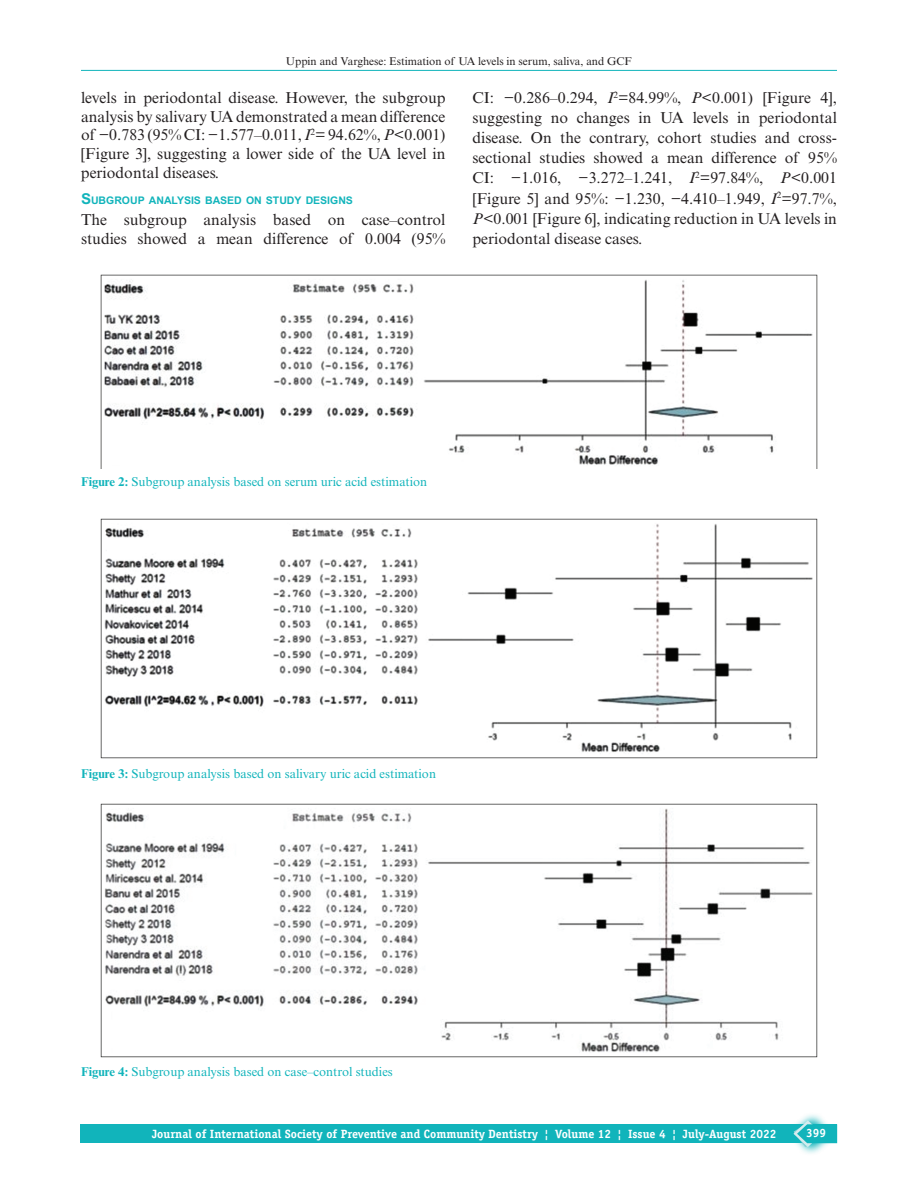
<style>
.page{position:relative;width:918px;height:1188px;background:#fff}
.page>*{position:absolute;margin:0;border:0;box-sizing:border-box;transform-origin:0 0}
.t1{font:15.75px/20.1px "Times New Roman MT Std";color:#231f20;text-align:justify}
.t2{font:12.75px "Times New Roman MT Std";color:#11b4bb}
.t3{font:700 12px "Officina Serif Std";color:#fff}
.t4{font:11.25px "Times New Roman MT Std";color:#231f20}
.t5{font:700 10.5px "Arial MT Std";color:#11b4bb}
.s1{font-style:italic}
.s2{font-size:15px}
.s3{font-weight:700}
</style>
<div class="page">
<div style="left:81px;top:1124px;width:756px;height:19px;background:#11b4bb"></div>
<svg style="left:799px;top:1114px;width:25px;height:40px"></svg>
<svg style="left:793px;top:1120px;width:44px;height:27px"></svg>
<hr style="left:81px;top:70px;width:756px;height:1px;background:#11b4bb">
<img style="left:100px;top:274px;width:718px;height:194px">
<img style="left:100px;top:518px;width:718px;height:241px">
<img style="left:100px;top:803px;width:718px;height:255px">
<p class="t4" style="left:286px;top:54px;width:348px">Uppin and Varghese: Estimation of UA levels in serum, saliva, and GCF</p>
<p class="t1" style="left:81px;top:88px;width:366px;line-height:18.8px">levels in periodontal disease. However, the subgroup analysis by salivary UA demonstrated a mean difference of −0.783 (95% CI: −1.577–0.011, <span class="s1">I</span><sup>2</sup>= 94.62%, <span class="s1">P</span>&lt;0.001) [Figure 3], suggesting a lower side of the UA level in periodontal diseases.</p>
<p class="t5" style="left:81px;top:194px;width:273px"><span class="s2">S</span>UBGROUP ANALYSIS BASED ON STUDY DESIGNS</p>
<p class="t1" style="left:81px;top:210px;width:366px;line-height:18.8px">The subgroup analysis based on case–control studies showed a mean difference of 0.004 (95%</p>
<p class="t1" style="left:472px;top:87px;width:366px">CI: −0.286–0.294, <span class="s1">I</span><sup>2</sup>=84.99%, <span class="s1">P</span>&lt;0.001) [Figure 4], suggesting no changes in UA levels in periodontal disease. On the contrary, cohort studies and cross&shy;sectional studies showed a mean difference of 95% CI: −1.016, −3.272–1.241, <span class="s1">I</span><sup>2</sup>=97.84%, <span class="s1">P</span>&lt;0.001 [Figure 5] and 95%: −1.230, −4.410–1.949, <span class="s1">I</span><sup>2</sup>=97.7%, <span class="s1">P</span>&lt;0.001 [Figure 6], indicating reduction in UA levels in periodontal disease cases.</p>
<p class="t2" style="left:81px;top:474px;width:348px"><span class="s3">Figure 2:</span> Subgroup analysis based on serum uric acid estimation</p>
<p class="t2" style="left:81px;top:766px;width:357px"><span class="s3">Figure 3:</span> Subgroup analysis based on salivary uric acid estimation</p>
<p class="t2" style="left:81px;top:1064px;width:313px"><span class="s3">Figure 4:</span> Subgroup analysis based on case–control studies</p>
<p class="t3" style="left:152px;top:1126px;width:626px">Journal of International Society of Preventive and Community Dentistry ¦ Volume 12 ¦ Issue 4 ¦ July-August 2022</p>
<p class="t3" style="left:806px;top:1126px;width:22px">399</p>
</div>
